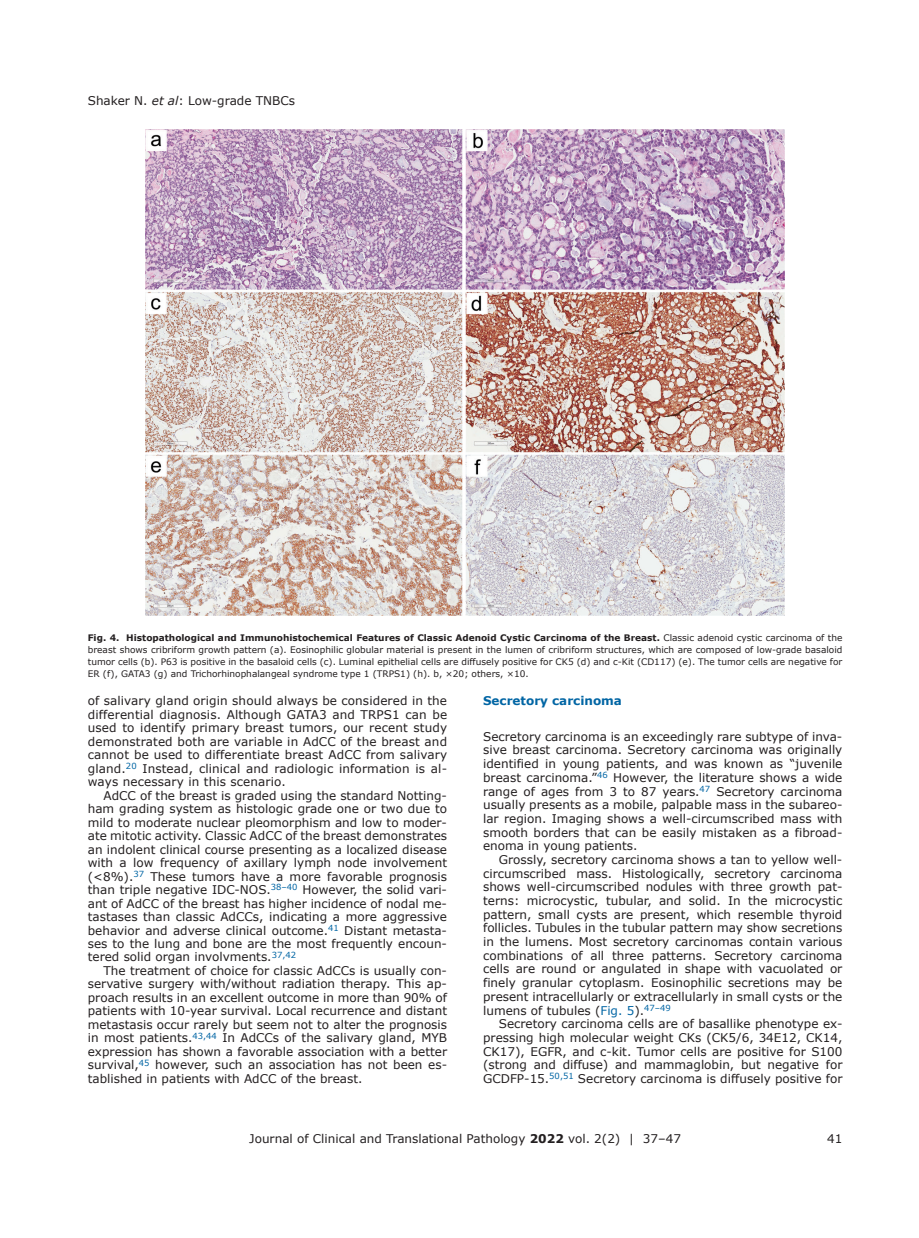
<style>
.page{position:relative;width:919px;height:1238px;background:#fff}
.page>*{position:absolute;margin:0;border:0;box-sizing:border-box;transform-origin:0 0}
.t1{font:12px/13.5px "Verdana";color:#231f20;text-align:justify}
.t2{font:700 12px "Verdana";color:#0065a4}
.t3{font:9px/12px "Verdana";color:#231f20;text-align:justify}
.s1{font-style:italic}
.s2{font-weight:700}
.s3{color:#0065a4}
</style>
<div class="page">
<img style="left:146px;top:129px;width:638px;height:486px">
<p class="t1" style="left:88px;top:93px;width:209px">Shaker N. <span class="s1">et al</span>: Low-grade TNBCs</p>
<p class="t3" style="left:88px;top:631px;width:756px"><span class="s2">Fig. 4. Histopathological and Immunohistochemical Features of Classic Adenoid Cystic Carcinoma of the Breast.</span> Classic adenoid cystic carcinoma of the breast shows cribriform growth pattern (a). Eosinophilic globular material is present in the lumen of cribriform structures, which are composed of low-grade basaloid tumor cells (b). P63 is positive in the basaloid cells (c). Luminal epithelial cells are diffusely positive for CK5 (d) and c-Kit (CD117) (e). The tumor cells are negative for ER (f), GATA3 (g) and Trichorhinophalangeal syndrome type 1 (TRPS1) (h). b, ×20; others, ×10.</p>
<p class="t1" style="left:88px;top:694px;width:361px">of salivary gland origin should always be considered in the differential diagnosis. Although GATA3 and TRPS1 can be used to identify primary breast tumors, our recent study demonstrated both are variable in AdCC of the breast and cannot be used to differentiate breast AdCC from salivary gland.<sup>20</sup> Instead, clinical and radiologic information is al&shy;ways necessary in this scenario.</p>
<p class="t1" style="left:88px;top:788px;width:361px;text-indent:16px">AdCC of the breast is graded using the standard Notting&shy;ham grading system as histologic grade one or two due to mild to moderate nuclear pleomorphism and low to moder&shy;ate mitotic activity. Classic AdCC of the breast demonstrates an indolent clinical course presenting as a localized disease with a low frequency of axillary lymph node involvement (&lt;8%).<sup>37</sup> These tumors have a more favorable prognosis than triple negative IDC-NOS.<sup>38–40</sup> However, the solid vari&shy;ant of AdCC of the breast has higher incidence of nodal me&shy;tastases than classic AdCCs, indicating a more aggressive behavior and adverse clinical outcome.<sup>41</sup> Distant metasta&shy;ses to the lung and bone are the most frequently encoun&shy;tered solid organ involvments.<sup>37,42</sup></p>
<p class="t1" style="left:88px;top:963px;width:361px;text-indent:16px">The treatment of choice for classic AdCCs is usually con&shy;servative surgery with/without radiation therapy. This ap&shy;proach results in an excellent outcome in more than 90% of patients with 10-year survival. Local recurrence and distant metastasis occur rarely but seem not to alter the prognosis in most patients.<sup>43,44</sup> In AdCCs of the salivary gland, MYB expression has shown a favorable association with a better survival,<sup>45</sup> however, such an association has not been es&shy;tablished in patients with AdCC of the breast.</p>
<p class="t2" style="left:483px;top:692px;width:140px">Secretory carcinoma</p>
<p class="t1" style="left:483px;top:729px;width:361px">Secretory carcinoma is an exceedingly rare subtype of inva&shy;sive breast carcinoma. Secretory carcinoma was originally identified in young patients, and was known as “juvenile breast carcinoma.”<sup>46</sup> However, the literature shows a wide range of ages from 3 to 87 years.<sup>47</sup> Secretory carcinoma usually presents as a mobile, palpable mass in the subareo&shy;lar region. Imaging shows a well-circumscribed mass with smooth borders that can be easily mistaken as a fibroad&shy;enoma in young patients.</p>
<p class="t1" style="left:483px;top:852px;width:361px;text-indent:16px">Grossly, secretory carcinoma shows a tan to yellow well&shy;circumscribed mass. Histologically, secretory carcinoma shows well-circumscribed nodules with three growth pat&shy;terns: microcystic, tubular, and solid. In the microcystic pattern, small cysts are present, which resemble thyroid follicles. Tubules in the tubular pattern may show secretions in the lumens. Most secretory carcinomas contain various combinations of all three patterns. Secretory carcinoma cells are round or angulated in shape with vacuolated or finely granular cytoplasm. Eosinophilic secretions may be present intracellularly or extracellularly in small cysts or the lumens of tubules (<span class="s3">Fig. 5</span>).<sup>47–49</sup></p>
<p class="t1" style="left:483px;top:1016px;width:361px;text-indent:16px">Secretory carcinoma cells are of basallike phenotype ex&shy;pressing high molecular weight CKs (CK5/6, 34E12, CK14, CK17), EGFR, and c-kit. Tumor cells are positive for S100 (strong and diffuse) and mammaglobin, but negative for GCDFP-15.<sup>50,51</sup> Secretory carcinoma is diffusely positive for</p>
<p class="t1" style="left:249px;top:1131px;width:433px">Journal of Clinical and Translational Pathology <span class="s2">2022</span> vol. 2(2) | 37–47</p>
<p class="t1" style="left:827px;top:1131px;width:17px">41</p>
</div>
